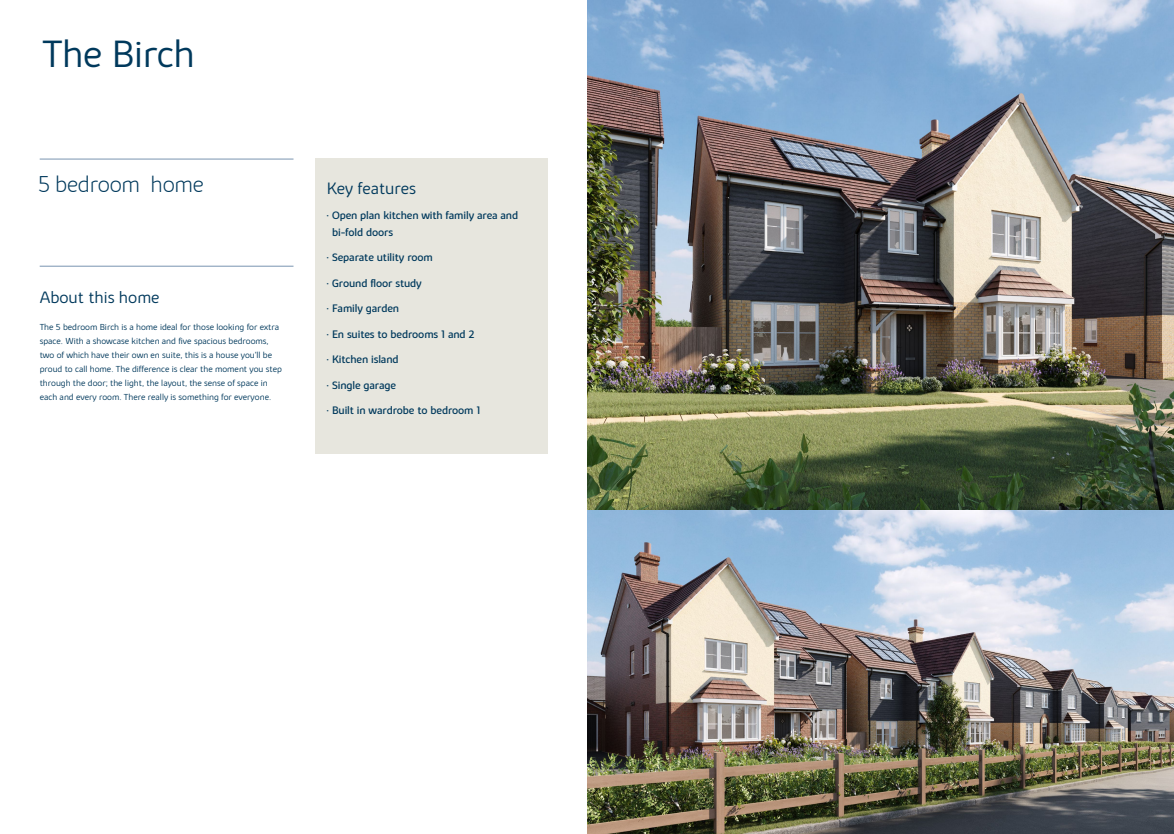
<style>
.page{position:relative;width:1174px;height:834px;background:#fff}
.page>*{position:absolute;margin:0;border:0;box-sizing:border-box;transform-origin:0 0}
.Text___Main_header{font:300 39.2px "Bovis Sans";letter-spacing:-.01em;color:#00395c}
.Text___Main_header-2{font:200 23.2px "Bovis Sans";letter-spacing:-.01em;color:#00395c}
.Sub_title{font:300 17px "Bovis Sans";color:#00395c}
.t1{font:11px/17px "Bovis Sans";letter-spacing:-.01em;color:#00395c}
.text_copy_old_size{font:300 9px/14px "Bovis Sans";color:#00395c}
</style>
<div class="page">
<div style="left:315px;top:158px;width:232px;height:296px;background:#e7e6de"></div>
<hr style="left:40px;top:265px;width:253px;height:1px;background:#7994b0">
<hr style="left:40px;top:158px;width:253px;height:1px;background:#7994b0">
<img style="left:587px;top:0;width:587px;height:833px">
<p class="Text___Main_header" style="left:43px;top:31px;width:154px">The Birch</p>
<p class="Text___Main_header-2" style="left:38px;top:171px;width:167px">5 bedroom home</p>
<p class="Sub_title" style="left:40px;top:287px;width:121px">About this home</p>
<p class="text_copy_old_size" style="left:40px;top:320px;width:244px">The 5 bedroom Birch is a home ideal for those looking for extra space. With a showcase kitchen and five spacious bedrooms, two of which have their own en suite, this is a house you’ll be proud to call home. The difference is clear the moment you step through the door; the light, the layout, the sense of space in each and every room. There really is something for everyone.</p>
<p class="Sub_title" style="left:327px;top:178px;width:91px">Key features</p>
<p class="t1" style="left:332px;top:206px;width:188px;text-indent:-6px">• Open plan kitchen with family area and bi-fold doors</p>
<p class="t1" style="left:326px;top:249px;width:108px">• Separate utility room</p>
<p class="t1" style="left:326px;top:274px;width:97px">• Ground floor study</p>
<p class="t1" style="left:326px;top:300px;width:74px">• Family garden</p>
<p class="t1" style="left:326px;top:325px;width:150px">• En suites to bedrooms 1 and 2</p>
<p class="t1" style="left:326px;top:351px;width:74px">• Kitchen island</p>
<p class="t1" style="left:326px;top:376px;width:71px">• Single garage</p>
<p class="t1" style="left:326px;top:402px;width:156px">• Built in wardrobe to bedroom 1</p>
</div>
